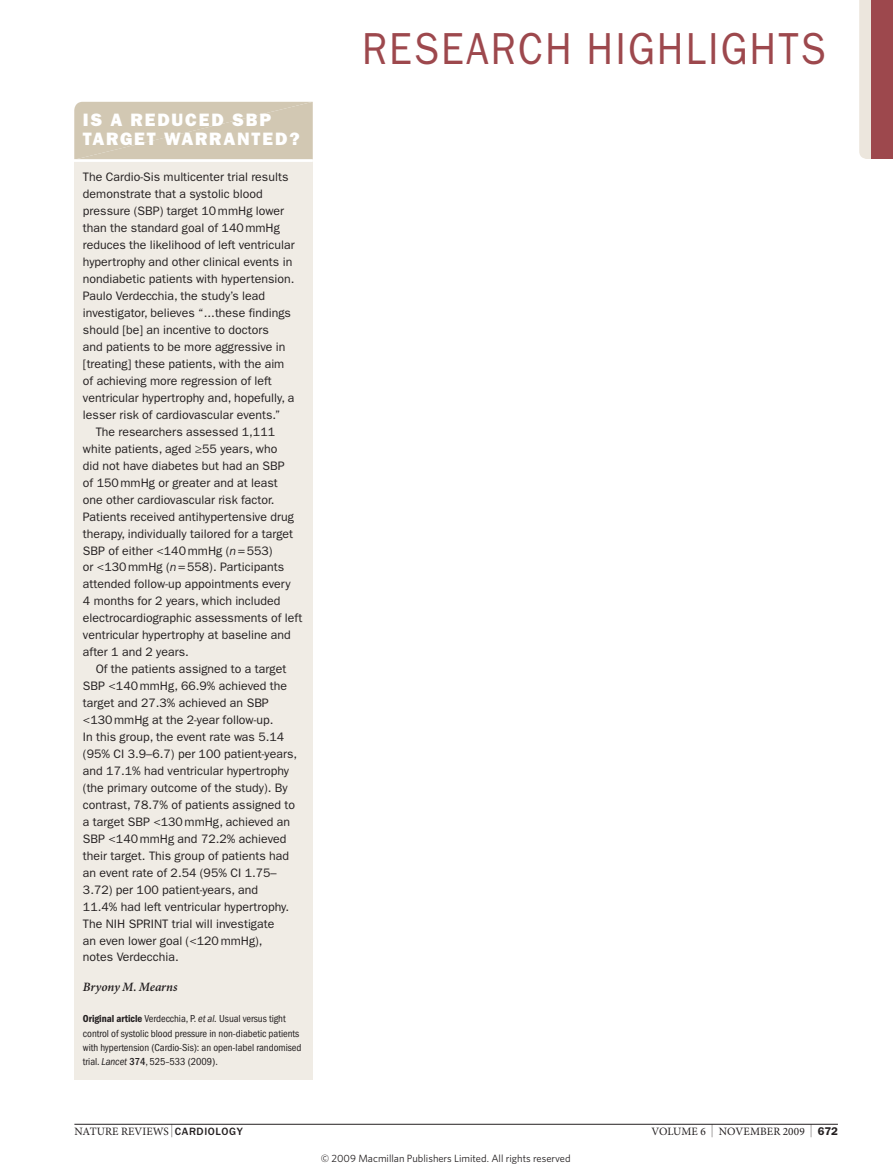
<style>
.page{position:relative;width:893px;height:1174px;background:#fff}
.page>*{position:absolute;margin:0;border:0;box-sizing:border-box;transform-origin:0 0}
.t1{font:45px "ITC Franklin Gothic Std";letter-spacing:.05em;color:#9d484d;scale:.9 1}
.t2{font:18px/19.5px "ITC Franklin Gothic Std Hvy";letter-spacing:.1em;color:#fff}
.t3{font:italic 600 12.75px "Minion Pro";letter-spacing:-.005em;color:#231f20}
.t4{font:12.3px "ITC Franklin Gothic Std";color:#231f20}
.t5{font:11.25px "Minion Pro";letter-spacing:.01em;color:#231f20}
.t6{font:condensed 10.5px/14.2px "ITC Franklin Gothic Std";letter-spacing:-.005em;color:#231f20}
.t7{font:10.5px "Whitney";color:#231f20}
.s1{font-style:italic}
.s2{font-family:"ITC Franklin Gothic Std Dm Cd";font-stretch:normal}
.s3{font-weight:500}
.s4{font-size:12.9px}
.s5{font-family:"ITC Franklin Gothic Std";font-weight:500;font-size:10.95px}
.s6{font-family:"ITC Franklin Gothic Std";font-weight:600}
</style>
<div class="page">
<hr style="left:74px;top:1124px;width:764px;height:1px;background:#231f20">
<svg style="left:859px;top:0;width:13px;height:159px;background:#e6dad2"></svg>
<div style="left:872px;top:0;width:21px;height:159px;background:#9d484d"></div>
<div style="left:74px;top:160px;width:239px;height:920px;background:#f0ece5"></div>
<div style="left:74px;top:102px;width:239px;height:57px;background:#d2c8b3"></div>
<hr style="left:73px;top:159px;width:240px;height:3px;background:#fff">
<h2 class="t2" style="left:83px;top:110px;width:219px">IS A REDUCED SBP<br>TARGET WARRANTED?</h2>
<p class="t4" style="left:83px;top:170px;width:207px">the cardio-sis multicenter trial results</p>
<p class="t4" style="left:83px;top:187px;width:181px">demonstrate that a systolic blood</p>
<p class="t4" style="left:83px;top:204px;width:203px">pressure (sBP) target 10mmhg lower</p>
<p class="t4" style="left:83px;top:221px;width:198px">than the standard goal of 140mmhg</p>
<p class="t4" style="left:83px;top:238px;width:213px">reduces the likelihood of left ventricular</p>
<p class="t4" style="left:83px;top:255px;width:211px">hypertrophy and other clinical events in</p>
<p class="t4" style="left:83px;top:272px;width:213px">nondiabetic patients with hypertension.</p>
<p class="t4" style="left:83px;top:289px;width:184px">Paulo Verdecchia, the study’s lead</p>
<p class="t4" style="left:83px;top:306px;width:209px">investigator, believes “...these findings</p>
<p class="t4" style="left:83px;top:323px;width:187px">should [be] an incentive to doctors</p>
<p class="t4" style="left:83px;top:340px;width:204px">and patients to be more aggressive in</p>
<p class="t4" style="left:83px;top:357px;width:203px">[treating] these patients, with the aim</p>
<p class="t4" style="left:83px;top:374px;width:190px">of achieving more regression of left</p>
<p class="t4" style="left:83px;top:391px;width:213px">ventricular hypertrophy and, hopefully, a</p>
<p class="t4" style="left:83px;top:407px;width:199px">lesser risk of cardiovascular events.”</p>
<p class="t4" style="left:96px;top:424px;width:181px">the researchers assessed 1,111</p>
<p class="t4" style="left:83px;top:441px;width:196px">white patients, aged ≥55 years, who</p>
<p class="t4" style="left:83px;top:458px;width:203px">did not have diabetes but had an sBP</p>
<p class="t4" style="left:83px;top:475px;width:196px">of 150mmhg or greater and at least</p>
<p class="t4" style="left:83px;top:492px;width:193px">one other cardiovascular risk factor.</p>
<p class="t4" style="left:83px;top:509px;width:213px">Patients received antihypertensive drug</p>
<p class="t4" style="left:83px;top:526px;width:212px">therapy, individually tailored for a target</p>
<p class="t4" style="left:83px;top:543px;width:191px">sBP of either &lt;140mmhg (<span class="s1">n</span>=553)</p>
<p class="t4" style="left:83px;top:560px;width:203px">or &lt;130mmhg (<span class="s1">n</span>=558). Participants</p>
<p class="t4" style="left:83px;top:577px;width:209px">attended follow-up appointments every</p>
<p class="t4" style="left:83px;top:594px;width:199px">4 months for 2 years, which included</p>
<p class="t4" style="left:83px;top:611px;width:221px">electrocardiographic assessments of left</p>
<p class="t4" style="left:83px;top:628px;width:209px">ventricular hypertrophy at baseline and</p>
<p class="t4" style="left:83px;top:645px;width:108px">after 1 and 2 years.</p>
<p class="t4" style="left:96px;top:662px;width:192px">Of the patients assigned to a target</p>
<p class="t4" style="left:83px;top:679px;width:206px">sBP &lt;140mmhg, 66.9% achieved the</p>
<p class="t4" style="left:83px;top:696px;width:187px">target and 27.3% achieved an sBP</p>
<p class="t4" style="left:83px;top:713px;width:192px">&lt;130mmhg at the 2-year follow-up.</p>
<p class="t4" style="left:83px;top:730px;width:203px">in this group, the event rate was 5.14</p>
<p class="t4" style="left:83px;top:746px;width:216px">(95% ci 3.9–6.7) per 100 patient-years,</p>
<p class="t4" style="left:83px;top:763px;width:208px">and 17.1% had ventricular hypertrophy</p>
<p class="t4" style="left:83px;top:780px;width:206px">(the primary outcome of the study). By</p>
<p class="t4" style="left:83px;top:797px;width:214px">contrast, 78.7% of patients assigned to</p>
<p class="t4" style="left:83px;top:814px;width:209px">a target sBP &lt;130mmhg, achieved an</p>
<p class="t4" style="left:83px;top:831px;width:205px">sBP &lt;140mmhg and 72.2% achieved</p>
<p class="t4" style="left:83px;top:848px;width:208px">their target. this group of patients had</p>
<p class="t4" style="left:83px;top:865px;width:195px">an event rate of 2.54 (95% ci 1.75–</p>
<p class="t4" style="left:83px;top:882px;width:176px">3.72) per 100 patient-years, and</p>
<p class="t4" style="left:83px;top:899px;width:208px">11.4% had left ventricular hypertrophy.</p>
<p class="t4" style="left:83px;top:916px;width:193px">the Nih sPriNt trial will investigate</p>
<p class="t4" style="left:83px;top:933px;width:181px">an even lower goal (&lt;120 mmhg),</p>
<p class="t4" style="left:83px;top:950px;width:97px">notes Verdecchia.</p>
<p class="t3" style="left:83px;top:978px;width:96px">Bryony M. Mearns</p>
<p class="t6" style="left:83px;top:1012px;width:220px"><span class="s2">Original article</span> Verdecchia, P. <span class="s1">et al.</span> Usual versus tight control of systolic blood pressure in non-diabetic patients with hypertension (Cardio-Sis): an open-label randomised trial. <span class="s1">Lancet</span> <span class="s3">374</span>, 525–533 (2009).</p>
<h1 class="t1" style="left:362px;top:23px;width:517px">research highlights</h1>
<p class="t5" style="left:74px;top:1123px;width:170px">NATURE REVIEWS <span class="s4">|</span> <span class="s5">CARDIOLOGY</span></p>
<p class="t5" style="left:651px;top:1123px;width:188px">VOLUME 6 <span class="s4">|</span> NOVEMBER 2009 <span class="s4">|</span> <span class="s6">672</span></p>
<p class="t7" style="left:321px;top:1152px;width:251px">© 2009 Macmillan Publishers Limited. All rights reserved</p>
</div>
